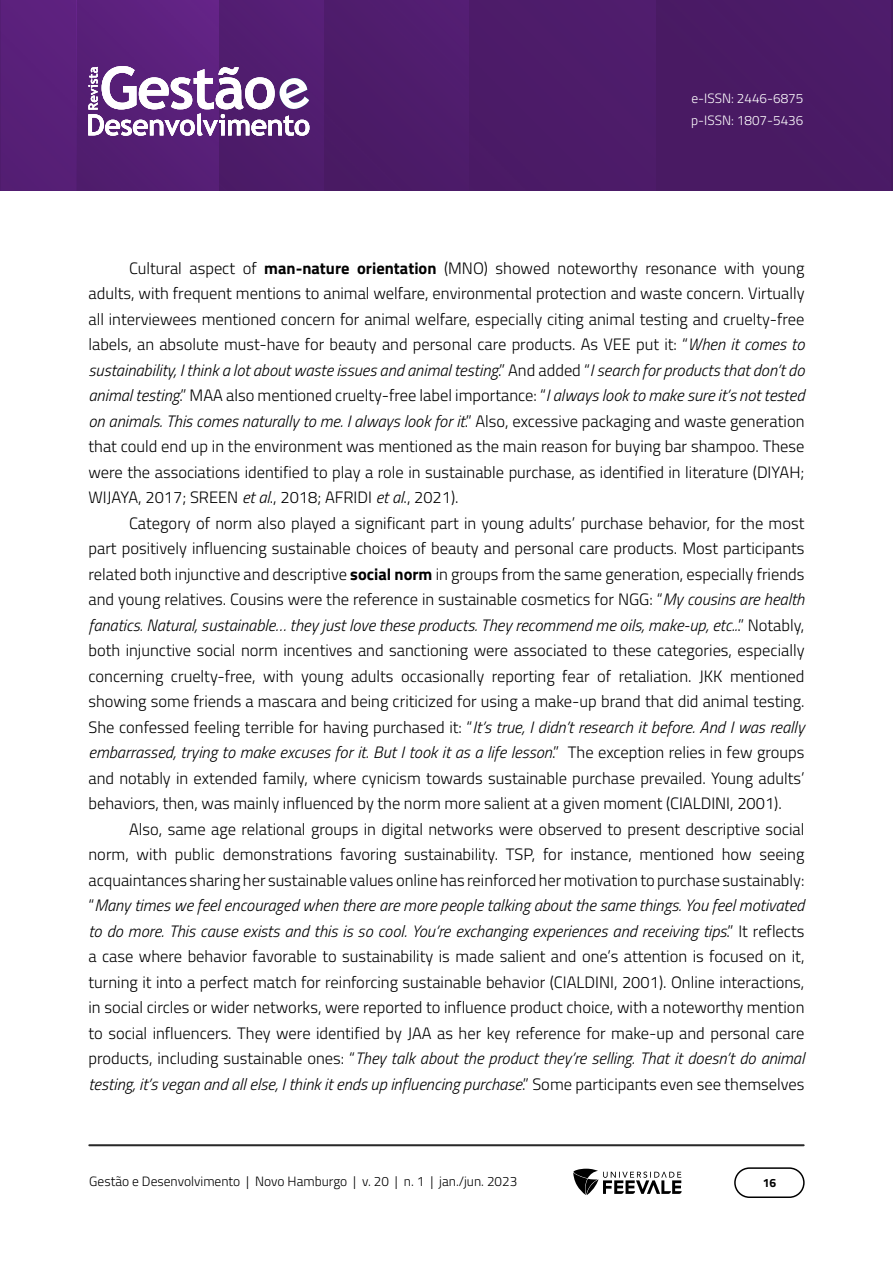
<style>
.page{position:relative;width:893px;height:1263px;background:#fff}
.page>*{position:absolute;margin:0;border:0;box-sizing:border-box;transform-origin:0 0}
.Corpo_de_texto{font:300 16.5px/25.5px "Titillium Web";color:#000;text-align:justify}
.t1{font:300 13.5px "Titillium Web";color:#000}
.t2{font:300 13.5px/22.5px "Titillium Web";color:#fff}
.t3{font:700 12px "Titillium Web";color:#000}
.s1{font-weight:700}
.s2{font-style:italic}
</style>
<div class="page">
<img style="left:0;top:0;width:890px;height:191px">
<hr style="left:219px;top:0;width:1px;height:191px;background:#4f1d6d">
<img style="left:76px;top:0;width:1px;height:191px">
<hr style="left:657px;top:0;width:1px;height:191px;background:#491a63">
<hr style="left:89px;top:1144px;width:715px;height:2px;background:#282828">
<div style="left:734px;top:1167px;width:71px;height:31px;border:2px solid #000;border-radius:15px"></div>
<svg style="left:573px;top:1169px;width:109px;height:26px"></svg>
<svg style="left:88px;top:66px;width:221px;height:70px"></svg>
<p class="t2" style="left:691px;top:86px;width:114px">e-ISSN: 2446-6875 p-ISSN: 1807-5436</p>
<p class="Corpo_de_texto" style="left:88px;top:254px;width:717px;text-indent:40px">Cultural aspect of <span class="s1">man-nature orientation</span> (MNO) showed noteworthy resonance with young adults, with frequent mentions to animal welfare, environmental protection and waste concern. Virtually all interviewees mentioned concern for animal welfare, especially citing animal testing and cruelty-free labels, an absolute must-have for beauty and personal care products. As VEE put it: “<span class="s2">When it comes to sustainability, I think a lot about waste issues and animal testing</span>.” And added “<span class="s2">I search for products that don’t do animal testing</span>.” MAA also mentioned cruelty-free label importance: “<span class="s2">I always look to make sure it’s not tested on animals. This comes naturally to me. I always look for it</span>.” Also, excessive packaging and waste generation that could end up in the environment was mentioned as the main reason for buying bar shampoo. These were the associations identified to play a role in sustainable purchase, as identified in literature (DIYAH; WIJAYA, 2017; SREEN <span class="s2">et al</span>., 2018; AFRIDI <span class="s2">et al</span>., 2021).</p>
<p class="Corpo_de_texto" style="left:88px;top:509px;width:717px;text-indent:40px">Category of norm also played a significant part in young adults’ purchase behavior, for the most part positively influencing sustainable choices of beauty and personal care products. Most participants related both injunctive and descriptive <span class="s1">social norm</span> in groups from the same generation, especially friends and young relatives. Cousins were the reference in sustainable cosmetics for NGG: “<span class="s2">My cousins are health fanatics. Natural, sustainable… they just love these products. They recommend me oils, make-up, etc..</span>.” Notably, both injunctive social norm incentives and sanctioning were associated to these categories, especially concerning cruelty-free, with young adults occasionally reporting fear of retaliation. JKK mentioned showing some friends a mascara and being criticized for using a make-up brand that did animal testing.<br>She confessed feeling terrible for having purchased it: “<span class="s2">It’s true, I didn’t research it before. And I was really embarrassed, trying to make excuses for it. But I took it as a life lesson</span>.” The exception relies in few groups and notably in extended family, where cynicism towards sustainable purchase prevailed. Young adults’ behaviors, then, was mainly influenced by the norm more salient at a given moment (CIALDINI, 2001).</p>
<p class="Corpo_de_texto" style="left:88px;top:815px;width:717px;text-indent:40px">Also, same age relational groups in digital networks were observed to present descriptive social norm, with public demonstrations favoring sustainability. TSP, for instance, mentioned how seeing acquaintances sharing her sustainable values online has reinforced her motivation to purchase sustainably: “<span class="s2">Many times we feel encouraged when there are more people talking about the same things. You feel motivated to do more. This cause exists and this is so cool. You’re exchanging experiences and receiving tips</span>.” It reflects a case where behavior favorable to sustainability is made salient and one’s attention is focused on it, turning it into a perfect match for reinforcing sustainable behavior (CIALDINI, 2001). Online interactions, in social circles or wider networks, were reported to influence product choice, with a noteworthy mention to social influencers. They were identified by JAA as her key reference for make-up and personal care products, including sustainable ones: “<span class="s2">They talk about the product they’re selling. That it doesn’t do animal testing, it’s vegan and all else, I think it ends up influencing purchase</span>.” Some participants even see themselves</p>
<p class="t1" style="left:89px;top:1171px;width:429px">Gestão e Desenvolvimento | Novo Hamburgo | v. 20 | n. 1 | jan./jun. 2023</p>
<p class="t3" style="left:763px;top:1174px;width:15px">16</p>
</div>
